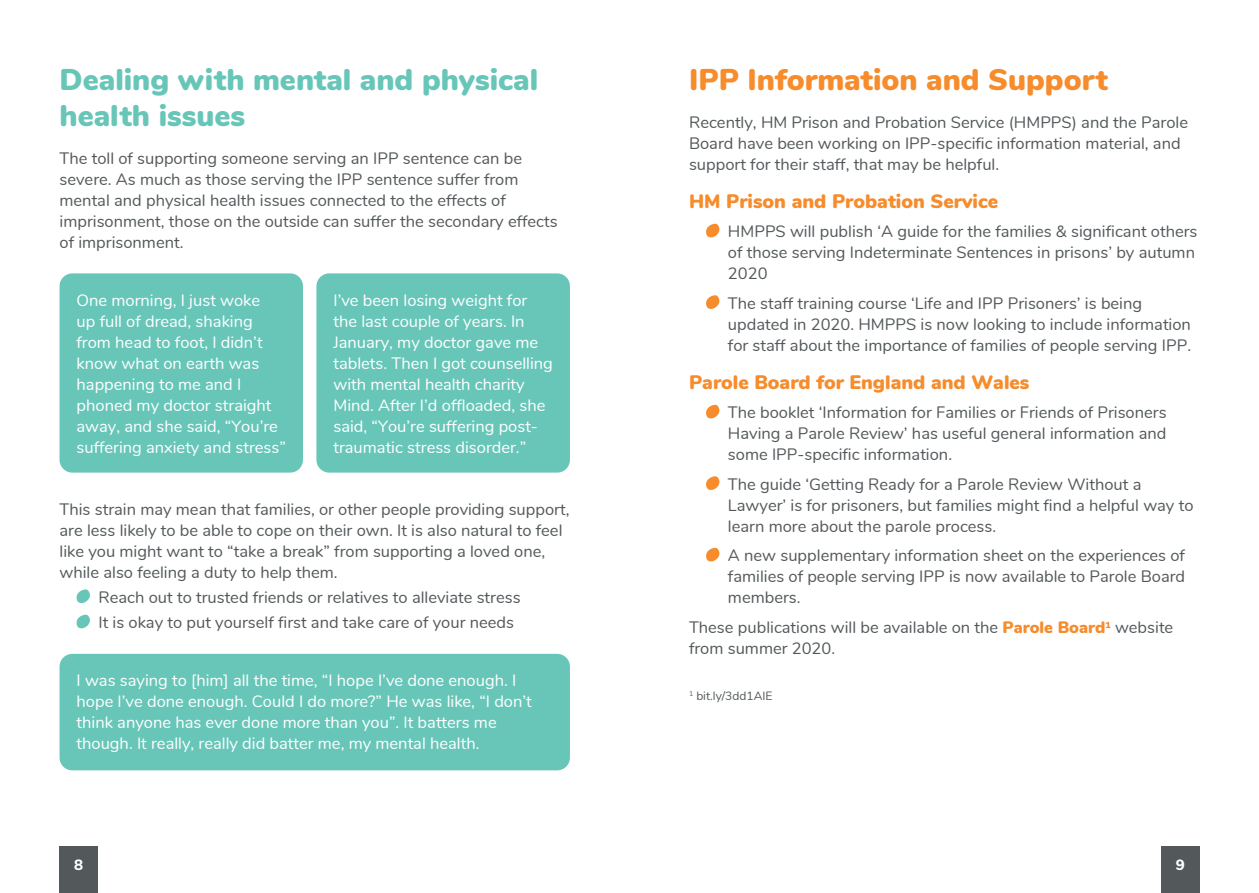
<style>
.page{position:relative;width:1259px;height:893px;background:#fff}
.page>*{position:absolute;margin:0;border:0;box-sizing:border-box;transform-origin:0 0}
.t1{font:900 30px/36px "Nunito";color:#68c6b9}
.t2{font:900 30px "Nunito";color:#f68c2c}
.t3{font:900 19.5px "Nunito";color:#f68c2c}
.t4{font:16.5px/21px "Nunito";color:#53585a}
.t5{font:16.5px/21px "Nunito";color:#fff}
.t6{font:800 15px "Nunito";color:#fff}
.t7{font:12px "Nunito";color:#53585a}
.s1{font-weight:900;color:#f68c2c}
</style>
<div class="page">
<svg style="left:706px;top:224px;width:13px;height:13px"></svg>
<svg style="left:706px;top:295px;width:13px;height:14px"></svg>
<svg style="left:706px;top:405px;width:13px;height:13px"></svg>
<svg style="left:706px;top:476px;width:13px;height:14px"></svg>
<svg style="left:706px;top:548px;width:13px;height:13px"></svg>
<svg style="left:77px;top:589px;width:13px;height:14px"></svg>
<svg style="left:77px;top:615px;width:13px;height:13px"></svg>
<div style="left:60px;top:273px;width:243px;height:200px;background:#68c6b9;border-radius:13px"></div>
<div style="left:60px;top:654px;width:510px;height:116px;background:#68c6b9;border-radius:13px"></div>
<div style="left:316px;top:273px;width:254px;height:200px;background:#68c6b9;border-radius:13px"></div>
<div style="left:60px;top:846px;width:38px;height:47px;background:#53585a"></div>
<div style="left:1161px;top:846px;width:38px;height:47px;background:#53585a"></div>
<p class="t1" style="left:60px;top:60px;width:480px">Dealing with mental and physical health issues</p>
<p class="t4" style="left:60px;top:147px;width:500px">The toll of supporting someone serving an IPP sentence can be severe. As much as those serving the IPP sentence suffer from mental and physical health issues connected to the effects of imprisonment, those on the outside can suffer the secondary effects of imprisonment.</p>
<p class="t5" style="left:77px;top:288px;width:211px">One morning, I just woke<br>up full of dread, shaking from head to foot, I didn’t know what on earth was happening to me and I phoned my doctor straight away, and she said, “You’re suffering anxiety and stress”</p>
<p class="t5" style="left:333px;top:288px;width:221px">I’ve been losing weight for the last couple of years. In<br>January, my doctor gave me tablets. Then I got counselling with mental health charity<br>Mind. After I’d offloaded, she said, “You’re suffering post&shy;traumatic stress disorder.”</p>
<p class="t4" style="left:60px;top:498px;width:511px">This strain may mean that families, or other people providing support, are less likely to be able to cope on their own. It is also natural to feel like you might want to “take a break” from supporting a loved one, while also feeling a duty to help them.</p>
<p class="t4" style="left:98px;top:586px;width:424px">Reach out to trusted friends or relatives to alleviate stress</p>
<p class="t4" style="left:98px;top:611px;width:417px">It is okay to put yourself first and take care of your needs</p>
<p class="t5" style="left:77px;top:669px;width:457px">I was saying to [him] all the time, “I hope I’ve done enough. I hope I’ve done enough. Could I do more?” He was like, “I don’t think anyone has ever done more than you”. It batters me though. It really, really did batter me, my mental health.</p>
<p class="t2" style="left:689px;top:57px;width:420px">IPP Information and Support</p>
<p class="t4" style="left:689px;top:111px;width:500px">Recently, HM Prison and Probation Service (HMPPS) and the Parole<br>Board have been working on IPP-specific information material, and support for their staff, that may be helpful.</p>
<p class="t3" style="left:689px;top:187px;width:311px">HM Prison and Probation Service</p>
<p class="t4" style="left:728px;top:220px;width:471px">HMPPS will publish ‘A guide for the families &amp; significant others of those serving Indeterminate Sentences in prisons’ by autumn<br>2020</p>
<p class="t4" style="left:728px;top:292px;width:465px">The staff training course ‘Life and IPP Prisoners’ is being updated in 2020. HMPPS is now looking to include information for staff about the importance of families of people serving IPP.</p>
<p class="t3" style="left:689px;top:368px;width:342px">Parole Board for England and Wales</p>
<p class="t4" style="left:728px;top:401px;width:440px;text-align:justify">The booklet ‘Information for Families or Friends of Prisoners Having a Parole Review’ has useful general information and some IPP-specific information.</p>
<p class="t4" style="left:728px;top:473px;width:467px">The guide ‘Getting Ready for a Parole Review Without a<br>Lawyer’ is for prisoners, but families might find a helpful way to learn more about the parole process.</p>
<p class="t4" style="left:728px;top:544px;width:459px;text-align:justify">A new supplementary information sheet on the experiences of families of people serving IPP is now available to Parole Board members.</p>
<p class="t4" style="left:689px;top:616px;width:486px">These publications will be available on the <span class="s1">Parole Board</span><sup>1</sup> website from summer 2020.</p>
<p class="t7" style="left:689px;top:687px;width:85px"><sup>1</sup> bit.ly/3dd1AIE</p>
<p class="t6" style="left:74px;top:854px;width:10px">8</p>
<p class="t6" style="left:1175px;top:854px;width:10px">9</p>
</div>
